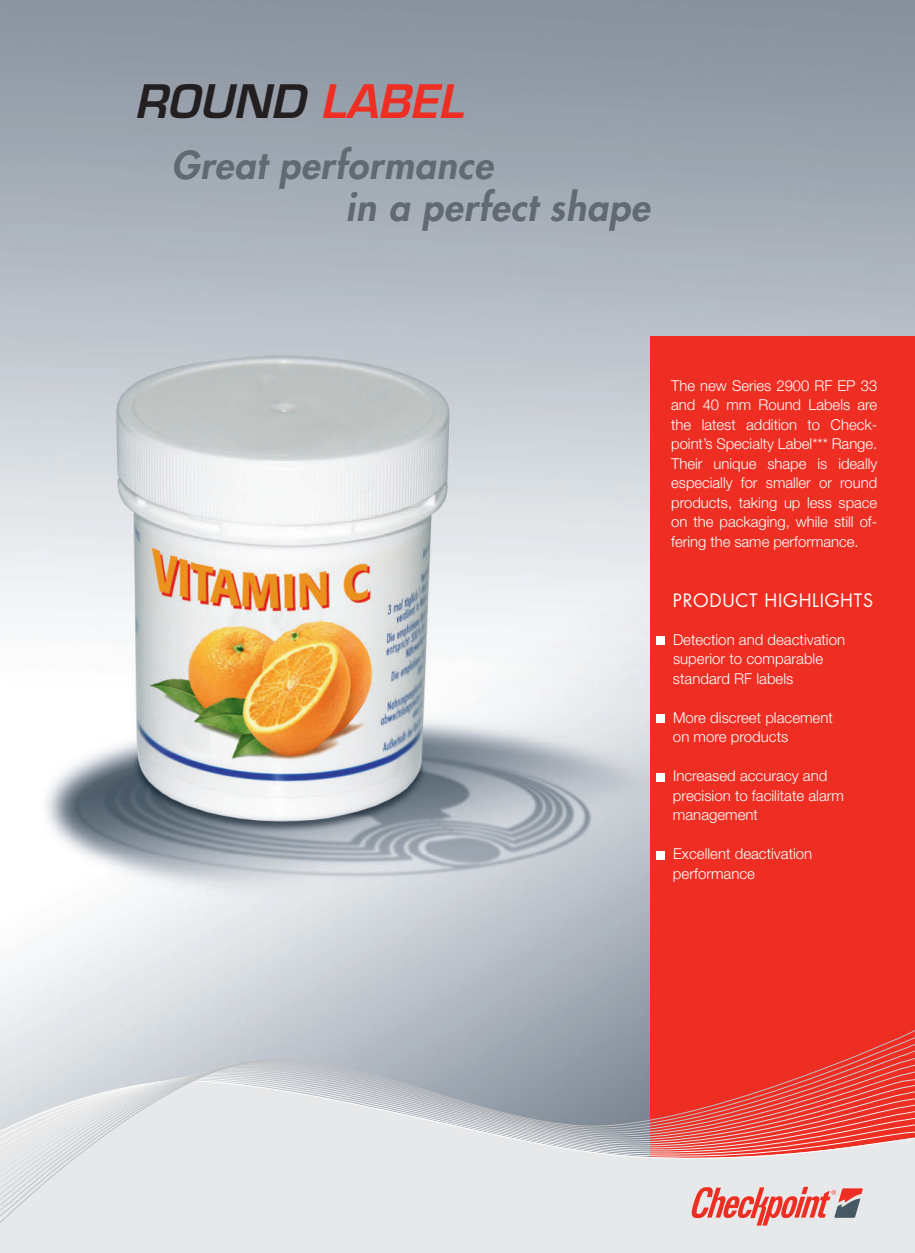
<style>
.page{position:relative;width:915px;height:1253px;background:#fff}
.page>*{position:absolute;margin:0;border:0;box-sizing:border-box;transform-origin:0 0}
.t1{font:italic 600 45px "Eurostile";color:#231f20}
.t2{font:italic 800 37.5px/42px "Futura";letter-spacing:.02em;color:#616972}
.t3{font:18px "Futura";letter-spacing:.04em;color:#fff}
.t4{font:300 15px/19.5px "Helvetica Neue";color:#fff}
.s1{color:#ee2e22}
</style>
<div class="page">
<img style="left:0;top:0;width:914px;height:1029px">
<div style="left:649px;top:336px;width:265px;height:917px;background:#ee2e22"></div>
<div style="left:656px;top:636px;width:8px;height:9px;background:#fff"></div>
<div style="left:656px;top:714px;width:8px;height:9px;background:#fff"></div>
<div style="left:656px;top:773px;width:8px;height:8px;background:#fff"></div>
<div style="left:656px;top:851px;width:8px;height:8px;background:#fff"></div>
<div style="left:0;top:1225px;width:914px;height:28px;background:#e7e8e9"></div>
<svg style="left:0;top:1029px;width:914px;height:196px"></svg>
<svg style="left:689px;top:1187px;width:173px;height:38px"></svg>
<svg style="left:0;top:617px;width:1px;height:21px"></svg>
<h1 class="t1" style="left:134px;top:83px;width:330px">ROUND <span class="s1">LABEL</span></h1>
<h2 class="t2" style="left:345px;top:146px;width:305px;text-indent:-174px">Great performance<br>in a perfect shape</h2>
<p class="t4" style="left:671px;top:377px;width:207px;text-align:justify">The new Series 2900 RF EP 33 and 40 mm Round Labels are the latest addition to Check&shy;point’s Specialty Label*** Range.<br>Their unique shape is ideally especially for smaller or round products, taking up less space on the packaging, while still of&shy;fering the same performance.</p>
<p class="t3" style="left:672px;top:592px;width:201px">PRODUCT HIGHLIGHTS</p>
<p class="t4" style="left:672px;top:631px;width:173px">Detection and deactivation superior to comparable standard RF labels</p>
<p class="t4" style="left:672px;top:709px;width:161px">More discreet placement on more products</p>
<p class="t4" style="left:672px;top:767px;width:172px">Increased accuracy and precision to facilitate alarm management</p>
<p class="t4" style="left:672px;top:845px;width:141px">Excellent deactivation performance</p>
</div>
